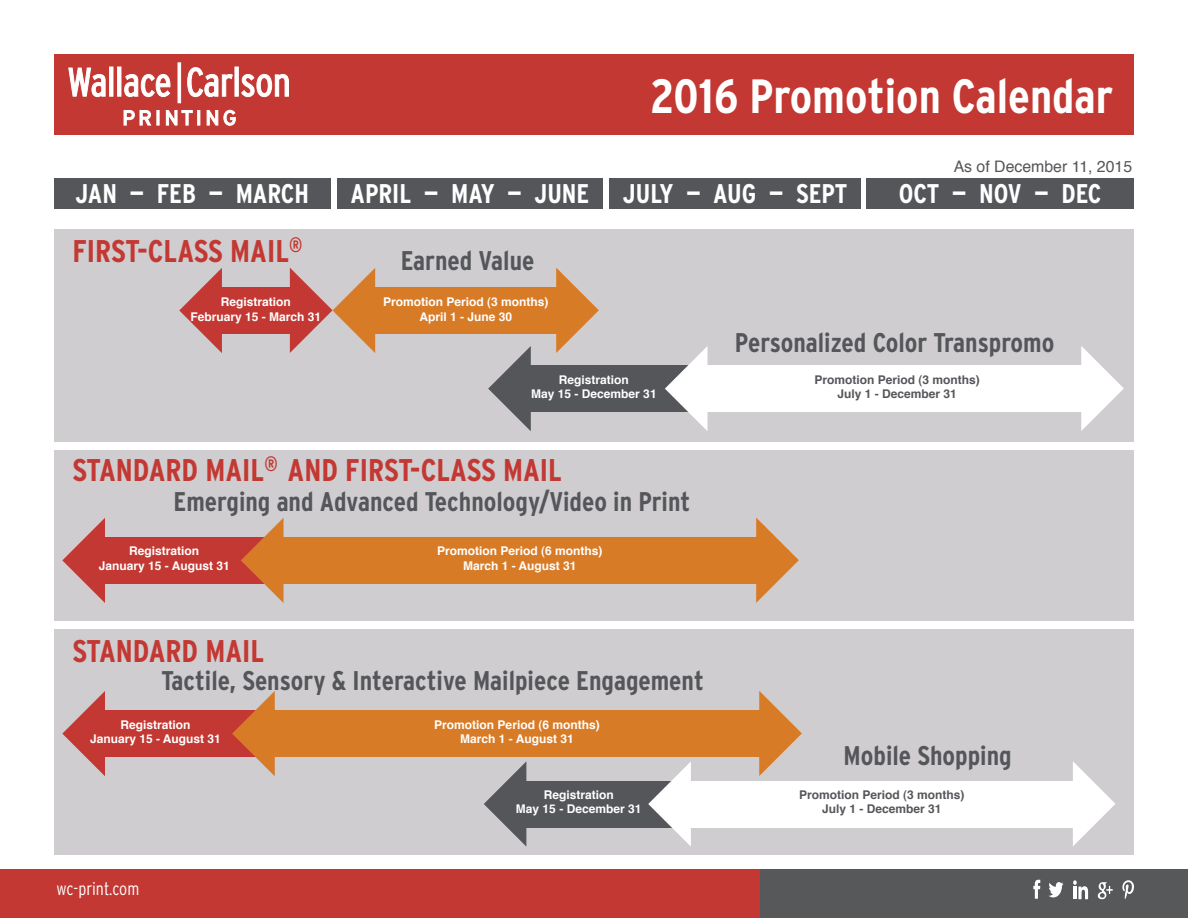
<style>
.page{position:relative;width:1188px;height:918px;background:#fff}
.page>*{position:absolute;margin:0;border:0;box-sizing:border-box;transform-origin:0 0}
.t1{font:700 condensed 48px "Interstate";color:#fff}
.t2{font:700 condensed 31.35px "Interstate";color:#c33832}
.t3{font:700 condensed 27px "Interstate";color:#55565a}
.t4{font:700 condensed 27px "Interstate";color:#fff}
.t5{font:300 condensed 18px "Interstate";color:#fff}
.t6{font:15.9px "Helvetica";color:#55565a}
.t7{font:700 12px/14.4px "Helvetica";color:#fff;text-align:center}
.t8{font:700 12px/14.4px "Helvetica";color:#55565a;text-align:center}
</style>
<div class="page">
<div style="left:54px;top:230px;width:1080px;height:212px;background:#cfcdcf"></div>
<div style="left:54px;top:450px;width:1080px;height:171px;background:#cfcdcf"></div>
<div style="left:54px;top:630px;width:1080px;height:225px;background:#cfcdcf"></div>
<div style="left:54px;top:178px;width:276px;height:30px;background:#55565a"></div>
<div style="left:338px;top:178px;width:265px;height:30px;background:#55565a"></div>
<div style="left:610px;top:178px;width:251px;height:30px;background:#55565a"></div>
<div style="left:866px;top:178px;width:268px;height:30px;background:#55565a"></div>
<div style="left:54px;top:54px;width:1080px;height:81px;background:#c33832"></div>
<div style="left:219px;top:287px;width:73px;height:47px;background:#c33832"></div>
<svg style="left:179px;top:268px;width:43px;height:85px"></svg>
<div style="left:375px;top:287px;width:183px;height:47px;background:#d87b27"></div>
<svg style="left:556px;top:268px;width:43px;height:85px"></svg>
<svg style="left:290px;top:268px;width:85px;height:85px"></svg>
<svg style="left:488px;top:346px;width:43px;height:85px"></svg>
<div style="left:525px;top:365px;width:163px;height:47px;background:#55565a"></div>
<svg style="left:62px;top:518px;width:43px;height:85px"></svg>
<div style="left:98px;top:537px;width:171px;height:47px;background:#c33832"></div>
<svg style="left:62px;top:691px;width:43px;height:85px"></svg>
<div style="left:98px;top:710px;width:171px;height:47px;background:#c33832"></div>
<svg style="left:484px;top:762px;width:42px;height:84px"></svg>
<div style="left:520px;top:781px;width:170px;height:46px;background:#55565a"></div>
<div style="left:700px;top:365px;width:389px;height:47px;background:#fff"></div>
<svg style="left:1081px;top:346px;width:43px;height:85px"></svg>
<svg style="left:665px;top:346px;width:43px;height:85px"></svg>
<div style="left:279px;top:537px;width:479px;height:47px;background:#d87b27"></div>
<svg style="left:756px;top:518px;width:43px;height:85px"></svg>
<svg style="left:241px;top:518px;width:43px;height:85px"></svg>
<div style="left:270px;top:710px;width:494px;height:47px;background:#d87b27"></div>
<svg style="left:759px;top:691px;width:43px;height:85px"></svg>
<svg style="left:232px;top:691px;width:43px;height:85px"></svg>
<div style="left:686px;top:781px;width:396px;height:46px;background:#fff"></div>
<svg style="left:1073px;top:761px;width:42px;height:85px"></svg>
<svg style="left:648px;top:762px;width:43px;height:84px"></svg>
<svg style="left:68px;top:68px;width:37px;height:29px"></svg>
<div style="left:109px;top:67px;width:4px;height:29px;background:#fff;border:1px solid #fff"></div>
<div style="left:117px;top:67px;width:4px;height:29px;background:#fff;border:1px solid #fff"></div>
<svg style="left:124px;top:74px;width:46px;height:23px"></svg>
<svg style="left:178px;top:63px;width:3px;height:40px"></svg>
<svg style="left:187px;top:67px;width:46px;height:30px"></svg>
<svg style="left:235px;top:67px;width:4px;height:29px"></svg>
<svg style="left:241px;top:74px;width:48px;height:23px"></svg>
<svg style="left:124px;top:110px;width:27px;height:15px"></svg>
<svg style="left:157px;top:110px;width:2px;height:15px"></svg>
<svg style="left:166px;top:110px;width:34px;height:15px"></svg>
<svg style="left:207px;top:110px;width:11px;height:15px"></svg>
<svg style="left:224px;top:110px;width:12px;height:16px"></svg>
<div style="left:0;top:870px;width:761px;height:48px;background:#c33832"></div>
<div style="left:761px;top:870px;width:427px;height:48px;background:#57585a"></div>
<svg style="left:1122px;top:880px;width:12px;height:19px"></svg>
<svg style="left:1049px;top:882px;width:14px;height:15px"></svg>
<svg style="left:1033px;top:880px;width:7px;height:19px"></svg>
<svg style="left:1073px;top:880px;width:15px;height:19px"></svg>
<svg style="left:1098px;top:882px;width:15px;height:17px"></svg>
<h1 class="t1" style="left:650px;top:69px;width:465px">2016 Promotion Calendar</h1>
<h3 class="t6" style="left:954px;top:154px;width:180px">As of December 11, 2015</h3>
<h3 class="t4" style="left:76px;top:178px;width:235px">JAN — FEB — MARCH</h3>
<h3 class="t4" style="left:351px;top:178px;width:498px">APRIL — MAY — JUNE JULY — AUG — SEPT</h3>
<h3 class="t4" style="left:899px;top:178px;width:204px">OCT — NOV — DEC</h3>
<h2 class="t2" style="left:72px;top:233px;width:232px">FIRST-CLASS MAIL<sup>®</sup></h2>
<h3 class="t3" style="left:401px;top:246px;width:135px">Earned Value</h3>
<p class="t7" style="left:191px;top:295px;width:132px">Registration<br>February 15 - March 31</p>
<p class="t7" style="left:383px;top:295px;width:167px">Promotion Period (3 months)<br>April 1 - June 30</p>
<p class="t7" style="left:531px;top:372px;width:127px">Registration<br>May 15 - December 31</p>
<h2 class="t2" style="left:72px;top:453px;width:491px">STANDARD MAIL<sup>®</sup> AND FIRST-CLASS MAIL</h2>
<h3 class="t3" style="left:174px;top:487px;width:518px">Emerging and Advanced Technology/Video in Print</h3>
<p class="t7" style="left:99px;top:544px;width:132px">Registration<br>January 15 - August 31</p>
<h2 class="t2" style="left:72px;top:633px;width:194px">STANDARD MAIL</h2>
<p class="t7" style="left:437px;top:544px;width:167px">Promotion Period (6 months)<br>March 1 - August 31</p>
<h3 class="t3" style="left:161px;top:665px;width:544px">Tactile, Sensory &amp; Interactive Mailpiece Engagement</h3>
<p class="t7" style="left:90px;top:717px;width:132px">Registration<br>January 15 - August 31</p>
<h3 class="t5" style="left:56px;top:878px;width:84px">wc-print.com</h3>
<p class="t7" style="left:434px;top:717px;width:167px">Promotion Period (6 months)<br>March 1 - August 31</p>
<p class="t7" style="left:516px;top:788px;width:127px">Registration<br>May 15 - December 31</p>
<h3 class="t3" style="left:735px;top:328px;width:321px">Personalized Color Transpromo</h3>
<p class="t8" style="left:815px;top:372px;width:167px">Promotion Period (3 months)<br>July 1 - December 31</p>
<h3 class="t3" style="left:844px;top:741px;width:170px">Mobile Shopping</h3>
<p class="t8" style="left:799px;top:788px;width:167px">Promotion Period (3 months)<br>July 1 - December 31</p>
</div>
